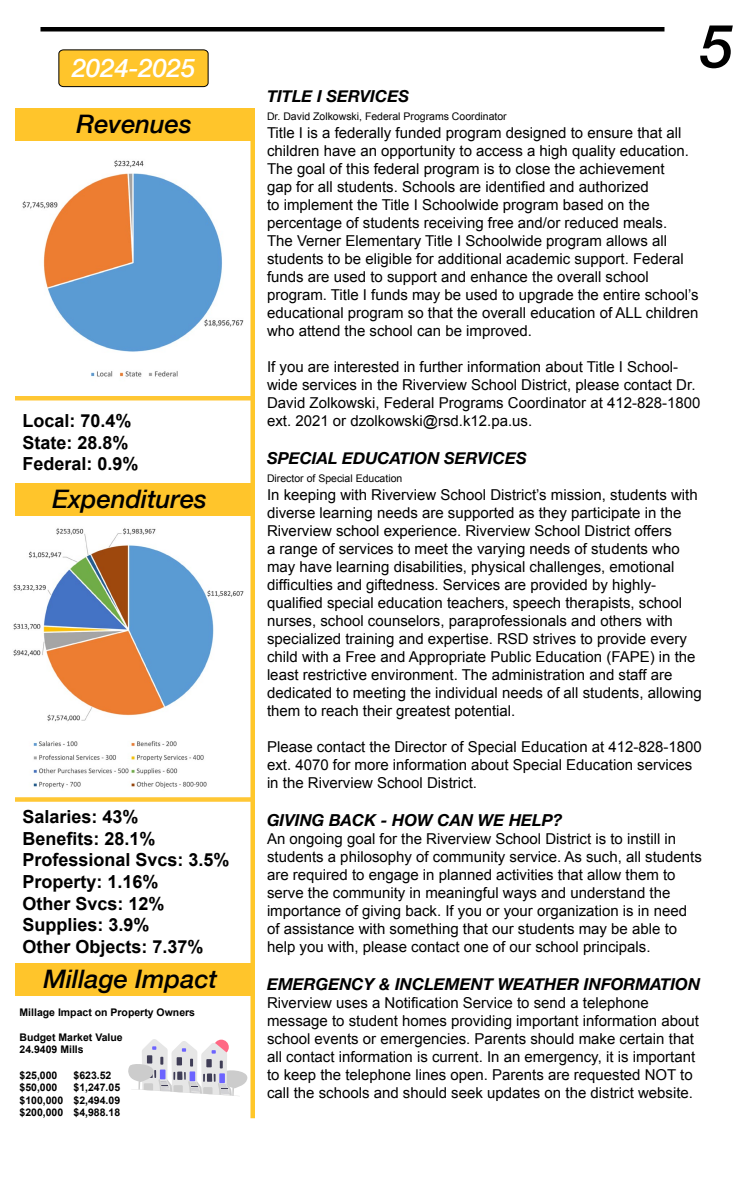
<style>
.page{position:relative;width:756px;height:1188px;background:#fff}
.page>*{position:absolute;margin:0;border:0;box-sizing:border-box;transform-origin:0 0}
.t1{font:italic 500 60px "Helvetica Neue";color:#000}
.t2{font:italic 500 25.5px "Helvetica Neue";color:#000}
.t3{font:italic 500 25.5px "Helvetica Neue";color:#fff}
.t4{font:700 18px/21.6px "Arial";color:#000}
.t5{font:italic 700 16.5px "Helvetica Neue";color:#000}
.t6{font:15px/18px "Arial";color:#000}
.t7{font:700 10.5px/12.6px "Arial";color:#000}
.t8{font:10.5px "Arial";color:#000}
</style>
<div class="page">
<div style="left:40px;top:27px;width:624px;height:5px;background:#000"></div>
<img style="left:22px;top:160px;width:222px;height:217px">
<div style="left:250px;top:108px;width:5px;height:1010px;background:#ffc72a"></div>
<svg style="left:58px;top:49px;width:151px;height:38px"></svg>
<div style="left:15px;top:108px;width:240px;height:33px;background:#ffc52b"></div>
<div style="left:15px;top:483px;width:235px;height:33px;background:#ffc52b"></div>
<img style="left:13px;top:528px;width:231px;height:260px">
<hr style="left:15px;top:396px;width:239px;height:4px;background:#ffc734">
<div style="left:15px;top:797px;width:239px;height:5px;background:#ffc734"></div>
<div style="left:15px;top:963px;width:235px;height:33px;background:#ffc52b"></div>
<svg style="left:128px;top:1039px;width:119px;height:57px"></svg>
<h2 class="t3" style="left:72px;top:46px;width:125px">2024-2025</h2>
<h2 class="t2" style="left:76px;top:102px;width:117px">Revenues</h2>
<p class="t4" style="left:22px;top:411px;width:118px">Local: 70.4%<br>State: 28.8%<br>Federal: 0.9%</p>
<h2 class="t2" style="left:53px;top:477px;width:156px">Expenditures</h2>
<p class="t4" style="left:22px;top:807px;width:209px">Salaries: 43%<br>Benefits: 28.1%<br>Professional Svcs: 3.5%<br>Property: 1.16%<br>Other Svcs: 12%<br>Supplies: 3.9%<br>Other Objects: 7.37%</p>
<h2 class="t2" style="left:44px;top:957px;width:175px">Millage Impact</h2>
<p class="t7" style="left:20px;top:1006px;width:177px">Millage Impact on Property Owners</p>
<p class="t7" style="left:20px;top:1031px;width:105px">Budget Market Value<br>24.9409 Mills</p>
<p class="t7" style="left:20px;top:1069px;width:39px">$25,000</p>
<p class="t7" style="left:74px;top:1069px;width:39px">$623.52</p>
<p class="t7" style="left:20px;top:1082px;width:39px">$50,000</p>
<p class="t7" style="left:20px;top:1082px;width:102px;text-align:justify;text-indent:54px">$1,247.05 $100,000 $2,494.09 $200,000 $4,988.18</p>
<h1 class="t1" style="left:700px;top:-5px;width:35px">5</h1>
<p class="t5" style="left:267px;top:84px;width:144px">TITLE I SERVICES</p>
<p class="t8" style="left:267px;top:110px;width:241px">Dr. David Zolkowski, Federal Programs Coordinator</p>
<p class="t6" style="left:267px;top:124px;width:433px">Title I is a federally funded program designed to ensure that all children have an opportunity to access a high quality education.<br>The goal of this federal program is to close the achievement<br>gap for all students. Schools are identified and authorized<br>to implement the Title I Schoolwide program based on the percentage of students receiving free and/or reduced meals.<br>The Verner Elementary Title I Schoolwide program allows all students to be eligible for additional academic support. Federal funds are used to support and enhance the overall school program. Title I funds may be used to upgrade the entire school’s educational program so that the overall education of ALL children who attend the school can be improved.</p>
<p class="t6" style="left:267px;top:358px;width:435px">If you are interested in further information about Title I School&shy;wide services in the Riverview School District, please contact Dr.<br>David Zolkowski, Federal Programs Coordinator at 412-828-1800 ext. 2021 or dzolkowski@rsd.k12.pa.us.</p>
<p class="t5" style="left:267px;top:445px;width:261px">SPECIAL EDUCATION SERVICES</p>
<p class="t8" style="left:267px;top:472px;width:137px">Director of Special Education</p>
<p class="t6" style="left:267px;top:486px;width:436px">In keeping with Riverview School District’s mission, students with diverse learning needs are supported as they participate in the Riverview school experience. Riverview School District offers<br>a range of services to meet the varying needs of students who may have learning disabilities, physical challenges, emotional difficulties and giftedness. Services are provided by highly&shy;qualified special education teachers, speech therapists, school nurses, school counselors, paraprofessionals and others with specialized training and expertise. RSD strives to provide every child with a Free and Appropriate Public Education (FAPE) in the least restrictive environment. The administration and staff are dedicated to meeting the individual needs of all students, allowing them to reach their greatest potential.</p>
<p class="t6" style="left:267px;top:738px;width:436px">Please contact the Director of Special Education at 412-828-1800 ext. 4070 for more information about Special Education services in the Riverview School District.</p>
<p class="t5" style="left:267px;top:807px;width:297px">GIVING BACK - HOW CAN WE HELP?</p>
<p class="t6" style="left:267px;top:830px;width:436px">An ongoing goal for the Riverview School District is to instill in students a philosophy of community service. As such, all students are required to engage in planned activities that allow them to serve the community in meaningful ways and understand the importance of giving back. If you or your organization is in need of assistance with something that our students may be able to help you with, please contact one of our school principals.</p>
<p class="t5" style="left:267px;top:971px;width:435px">EMERGENCY &amp; INCLEMENT WEATHER INFORMATION</p>
<p class="t6" style="left:267px;top:994px;width:433px">Riverview uses a Notification Service to send a telephone message to student homes providing important information about school events or emergencies. Parents should make certain that all contact information is current. In an emergency, it is important to keep the telephone lines open. Parents are requested NOT to call the schools and should seek updates on the district website.</p>
</div>
